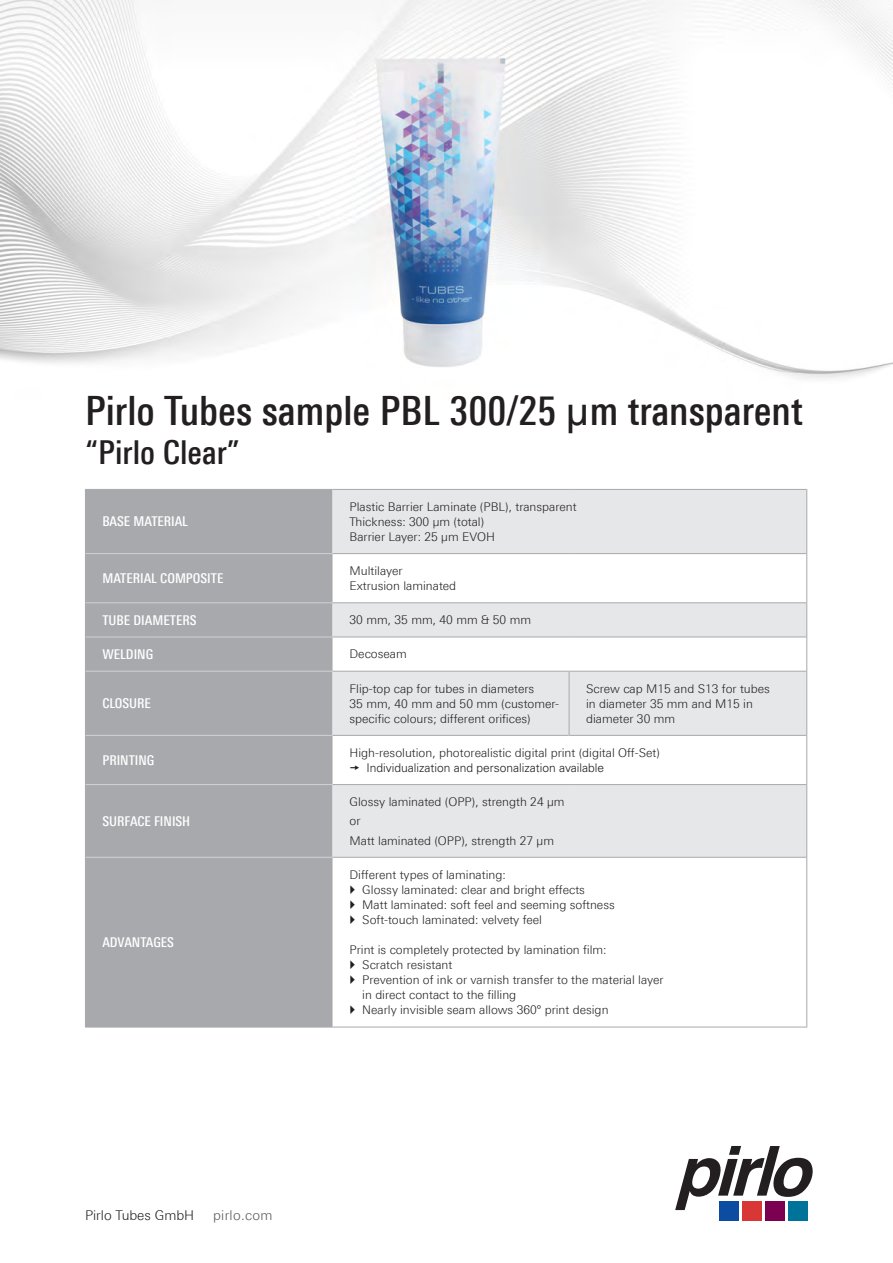
<style>
.page{position:relative;width:893px;height:1263px;background:#fff}
.page>*{position:absolute;margin:0;border:0;box-sizing:border-box;transform-origin:0 0}
.t1{font:500 40.5px "Linotype Univers 520 Cn";color:#231f20}
.t2{font:500 33px "Linotype Univers 520 Cn";color:#231f20}
.t3{font:500 13.5px "Linotype Univers 520 Cn";color:#fff}
.t4{font:300 13.5px "Linotype Univers 330";color:#231f20}
.t5{font:300 13.5px "Linotype Univers 330";letter-spacing:.02em;color:#57585a}
.t6{font:300 12px/15px "Linotype Univers 330";color:#231f20}
.t7{font:300 12px "Univers LT Std";color:#231f20}
</style>
<div class="page">
<svg style="left:675px;top:1146px;width:138px;height:64px"></svg>
<div style="left:788px;top:1201px;width:20px;height:19px;background:#00739a"></div>
<div style="left:719px;top:1201px;width:19px;height:19px;background:#0d4da1"></div>
<div style="left:742px;top:1201px;width:20px;height:19px;background:#d93735"></div>
<div style="left:765px;top:1201px;width:20px;height:19px;background:#7b0051"></div>
<img style="left:0;top:0;width:893px;height:379px">
<div style="left:86px;top:490px;width:247px;height:537px;background:#a8a9ad"></div>
<svg style="left:333px;top:490px;width:473px;height:367px;fill:#e6e7e9"></svg>
<hr style="left:333px;top:553px;width:236px;height:1px;background:#a8a9ad">
<hr style="left:569px;top:553px;width:237px;height:1px;background:#a8a9ad">
<hr style="left:333px;top:602px;width:236px;height:1px;background:#a8a9ad">
<hr style="left:569px;top:602px;width:237px;height:1px;background:#a8a9ad">
<hr style="left:333px;top:784px;width:236px;height:1px;background:#a8a9ad">
<hr style="left:569px;top:784px;width:237px;height:1px;background:#a8a9ad">
<hr style="left:333px;top:857px;width:236px;height:1px;background:#a8a9ad">
<hr style="left:569px;top:857px;width:237px;height:1px;background:#a8a9ad">
<hr style="left:333px;top:637px;width:236px;height:1px;background:#a8a9ad">
<hr style="left:569px;top:637px;width:237px;height:1px;background:#a8a9ad">
<hr style="left:333px;top:671px;width:236px;height:1px;background:#a8a9ad">
<hr style="left:569px;top:671px;width:237px;height:1px;background:#a8a9ad">
<hr style="left:569px;top:671px;width:1px;height:65px;background:#a8a9ad">
<hr style="left:333px;top:735px;width:236px;height:1px;background:#a8a9ad">
<hr style="left:569px;top:735px;width:237px;height:1px;background:#a8a9ad">
<hr style="left:86px;top:489px;width:247px;height:1px;background:#a8a9ad">
<hr style="left:85px;top:489px;width:1px;height:65px;background:#a8a9ad">
<hr style="left:333px;top:489px;width:236px;height:1px;background:#a8a9ad">
<hr style="left:569px;top:489px;width:237px;height:1px;background:#a8a9ad">
<hr style="left:806px;top:489px;width:1px;height:65px;background:#a8a9ad">
<hr style="left:85px;top:554px;width:1px;height:49px;background:#a8a9ad">
<hr style="left:806px;top:554px;width:1px;height:49px;background:#a8a9ad">
<hr style="left:85px;top:603px;width:1px;height:34px;background:#a8a9ad">
<hr style="left:806px;top:603px;width:1px;height:34px;background:#a8a9ad">
<hr style="left:85px;top:637px;width:1px;height:34px;background:#a8a9ad">
<hr style="left:806px;top:637px;width:1px;height:34px;background:#a8a9ad">
<hr style="left:85px;top:671px;width:1px;height:64px;background:#a8a9ad">
<hr style="left:806px;top:671px;width:1px;height:64px;background:#a8a9ad">
<hr style="left:85px;top:735px;width:1px;height:49px;background:#a8a9ad">
<hr style="left:806px;top:735px;width:1px;height:49px;background:#a8a9ad">
<hr style="left:85px;top:784px;width:1px;height:73px;background:#a8a9ad">
<hr style="left:806px;top:784px;width:1px;height:73px;background:#a8a9ad">
<hr style="left:85px;top:857px;width:1px;height:170px;background:#a8a9ad">
<hr style="left:806px;top:857px;width:1px;height:170px;background:#a8a9ad">
<hr style="left:86px;top:1027px;width:247px;height:1px;background:#a8a9ad">
<hr style="left:333px;top:1027px;width:236px;height:1px;background:#a8a9ad">
<hr style="left:569px;top:1027px;width:237px;height:1px;background:#a8a9ad">
<hr style="left:86px;top:553px;width:247px;height:1px;background:#d1d2d4">
<hr style="left:86px;top:602px;width:247px;height:1px;background:#d1d2d4">
<hr style="left:86px;top:637px;width:247px;height:1px;background:#d1d2d4">
<hr style="left:86px;top:671px;width:247px;height:1px;background:#d1d2d4">
<hr style="left:86px;top:735px;width:247px;height:1px;background:#d1d2d4">
<hr style="left:86px;top:784px;width:247px;height:1px;background:#d1d2d4">
<hr style="left:86px;top:857px;width:247px;height:1px;background:#d1d2d4">
<svg style="left:351px;top:765px;width:8px;height:5px"></svg>
<h1 class="t1" style="left:85px;top:386px;width:719px">Pirlo Tubes sample PBL 300/25 μm transparent</h1>
<h2 class="t2" style="left:85px;top:433px;width:156px">“Pirlo Clear”</h2>
<p class="t3" style="left:102px;top:514px;width:87px">BASE MATERIAL</p>
<p class="t6" style="left:350px;top:499px;width:229px">Plastic Barrier Laminate (PBL), transparent<br>Thickness: 300 µm (total)<br>Barrier Layer: 25 µm EVOH</p>
<p class="t3" style="left:102px;top:570px;width:123px">MATERIAL COMPOSITE</p>
<p class="t6" style="left:350px;top:563px;width:108px">Multilayer<br>Extrusion laminated</p>
<p class="t3" style="left:102px;top:612px;width:96px">TUBE DIAMETERS</p>
<p class="t6" style="left:350px;top:612px;width:183px">30 mm, 35 mm, 40 mm &amp; 50 mm</p>
<p class="t3" style="left:102px;top:646px;width:52px">WELDING</p>
<p class="t6" style="left:350px;top:646px;width:59px">Decoseam</p>
<p class="t3" style="left:102px;top:695px;width:50px">CLOSURE</p>
<p class="t6" style="left:350px;top:681px;width:211px">Flip-top cap for tubes in diameters<br>35 mm, 40 mm and 50 mm (customer&shy;specific colours; different orifices)</p>
<p class="t6" style="left:586px;top:681px;width:185px">Screw cap M15 and S13 for tubes in diameter 35 mm and M15 in diameter 30 mm</p>
<p class="t3" style="left:102px;top:752px;width:54px">PRINTING</p>
<p class="t3" style="left:102px;top:813px;width:89px">SURFACE FINISH</p>
<p class="t3" style="left:102px;top:934px;width:73px">ADVANTAGES</p>
<p class="t4" style="left:85px;top:1208px;width:111px">Pirlo Tubes GmbH</p>
<p class="t5" style="left:213px;top:1208px;width:61px">pirlo.com</p>
<p class="t6" style="left:350px;top:745px;width:312px">High-resolution, photorealistic digital print (digital Off-Set)</p>
<p class="t7" style="left:367px;top:760px;width:239px">Individualization and personalization available</p>
<p class="t6" style="left:350px;top:792px;width:217px;line-height:19.2px">Glossy laminated (OPP), strength 24 µm or<br>Matt laminated (OPP), strength 27 µm</p>
<p class="t6" style="left:362px;top:867px;width:254px;text-indent:-13px">Different types of laminating:<br>Glossy laminated: clear and bright effects<br>Matt laminated: soft feel and seeming softness Soft-touch laminated: velvety feel</p>
<p class="t6" style="left:362px;top:942px;width:303px;text-indent:-13px">Print is completely protected by lamination film:<br>Scratch resistant<br>Prevention of ink or varnish transfer to the material layer in direct contact to the filling<br>Nearly invisible seam allows 360° print design</p>
</div>
